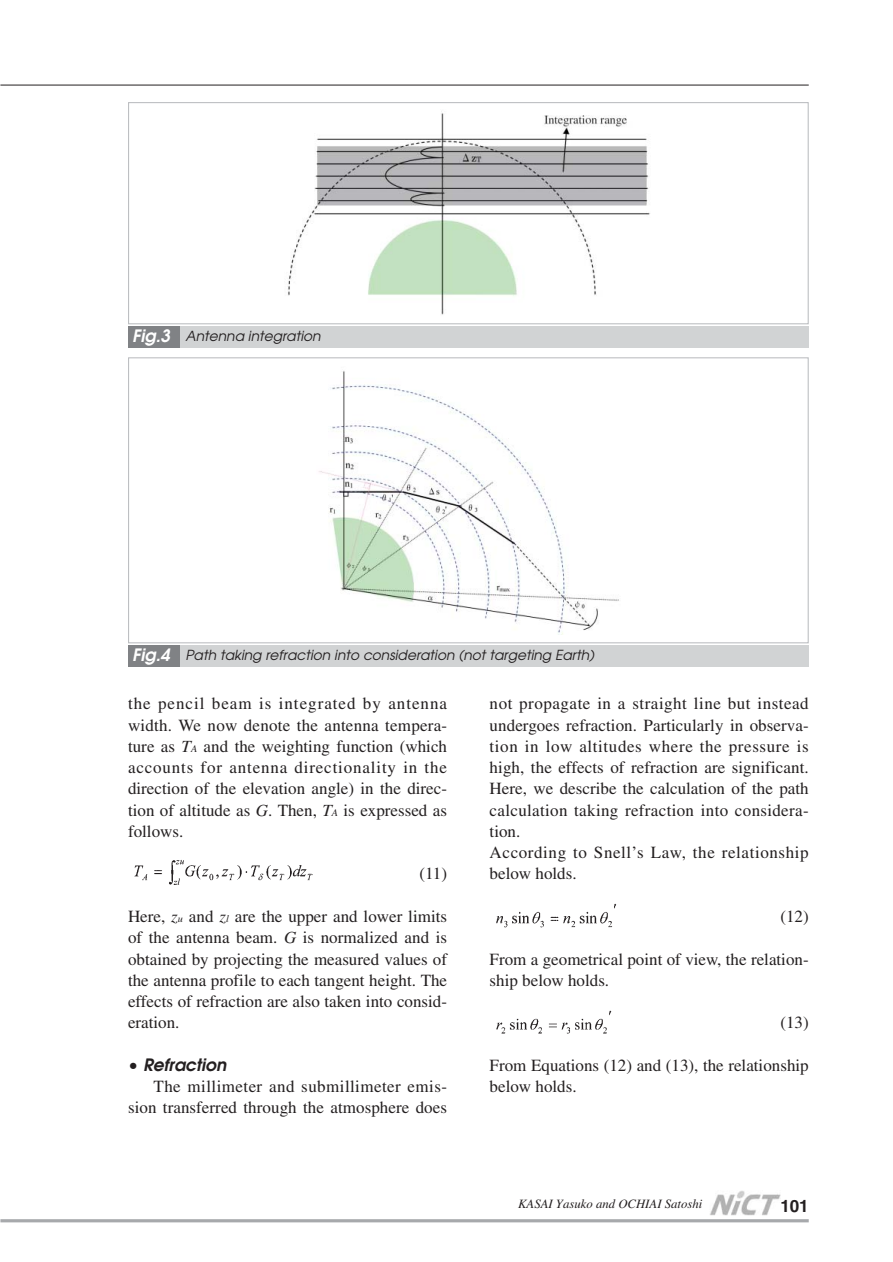
<style>
.page{position:relative;width:893px;height:1262px;background:#fff}
.page>*{position:absolute;margin:0;border:0;box-sizing:border-box;transform-origin:0 0}
.t1{font:16.95px/21.3px "Times";letter-spacing:.005em;color:#231f20}
.t2{font:italic 600 16.95px "Avant Garde";color:#231f20}
.t3{font:700 16.95px "Helvetica";color:#231f20}
.t4{font:italic 13.8px "Avant Garde";color:#231f20}
.t5{font:italic 12.75px "Times";color:#231f20}
.s1{font-weight:600;font-size:16.95px;color:#fff}
.s2{font-style:italic}
.s3{font-style:italic;font-size:10.2px}
.s4{font-weight:400;font-style:normal}
</style>
<div class="page">
<hr style="left:0;top:85px;width:808px;height:1px;background:#231f20">
<hr style="left:0;top:1219px;width:808px;height:3px;background:#a7a9ac">
<img style="left:710px;top:1190px;width:70px;height:25px">
<img style="left:134px;top:860px;width:179px;height:25px">
<img style="left:496px;top:1010px;width:116px;height:24px">
<img style="left:496px;top:903px;width:121px;height:25px">
<img style="left:288px;top:111px;width:362px;height:204px">
<div style="left:128px;top:102px;width:680px;height:222px;border:1px solid #bbbdc0"></div>
<div style="left:128px;top:326px;width:680px;height:22px;background:#d1d3d4"></div>
<div style="left:128px;top:326px;width:51px;height:22px;background:#808285"></div>
<img style="left:319px;top:371px;width:300px;height:263px">
<div style="left:128px;top:645px;width:680px;height:21px;background:#d1d3d4"></div>
<div style="left:128px;top:645px;width:51px;height:21px;background:#808285"></div>
<p class="t4" style="left:132px;top:331px;width:190px"><span class="s1">Fig.3</span> Antenna integration</p>
<p class="t4" style="left:132px;top:649px;width:463px"><span class="s1">Fig.4</span> Path taking refraction into consideration (not targeting Earth)</p>
<p class="t1" style="left:128px;top:694px;width:320px;text-align:justify">the pencil beam is integrated by antenna width. We now denote the antenna tempera&shy;ture as <span class="s2">T</span><span class="s3">A</span> and the weighting function (which accounts for antenna directionality in the direction of the elevation angle) in the direc&shy;tion of altitude as <span class="s2">G</span>. Then, <span class="s2">T</span><span class="s3">A</span> is expressed as follows.</p>
<p class="t1" style="left:419px;top:864px;width:29px">(11)</p>
<p class="t1" style="left:128px;top:907px;width:320px;text-align:justify">Here, <span class="s2">z</span><span class="s3">u</span> and <span class="s2">z</span><span class="s3">l</span> are the upper and lower limits of the antenna beam. <span class="s2">G</span> is normalized and is obtained by projecting the measured values of the antenna profile to each tangent height. The effects of refraction are also taken into consid&shy;eration.</p>
<p class="t2" style="left:128px;top:1058px;width:100px"><span class="s4">•</span> Refraction</p>
<p class="t1" style="left:128px;top:1077px;width:320px;text-align:right">The millimeter and submillimeter emis&shy;sion transferred through the atmosphere does</p>
<p class="t1" style="left:489px;top:694px;width:320px">not propagate in a straight line but instead undergoes refraction. Particularly in observa&shy;tion in low altitudes where the pressure is high, the effects of refraction are significant.<br>Here, we describe the calculation of the path calculation taking refraction into considera&shy;tion.<br>According to Snell’s Law, the relationship below holds.</p>
<p class="t1" style="left:780px;top:907px;width:30px">(12)</p>
<p class="t1" style="left:489px;top:949px;width:320px">From a geometrical point of view, the relation&shy;ship below holds.</p>
<p class="t1" style="left:780px;top:1013px;width:30px">(13)</p>
<p class="t1" style="left:489px;top:1056px;width:320px">From Equations (12) and (13), the relationship below holds.</p>
<p class="t5" style="left:518px;top:1199px;width:186px">KASAI Yasuko and OCHIAI Satoshi</p>
<p class="t3" style="left:780px;top:1199px;width:30px">101</p>
</div>
